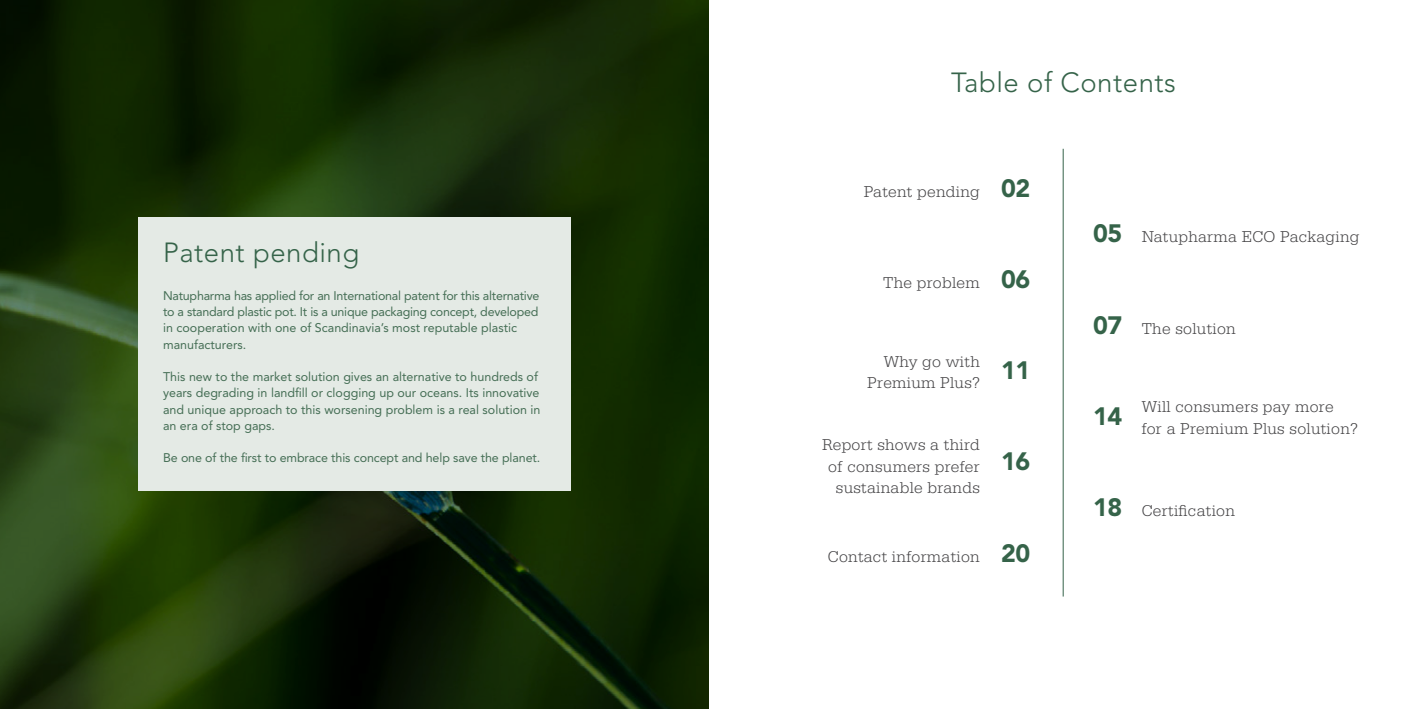
<style>
.page{position:relative;width:1418px;height:709px;background:#fff}
.page>*{position:absolute;margin:0;border:0;box-sizing:border-box;transform-origin:0 0}
.t1{font:300 27.5px "Avenir";letter-spacing:.02em;color:#356349}
.t2{font:900 25px "Avenir";color:#356349}
.t3{font:300 16.25px/21.2px "Egyptian 505 EF";letter-spacing:.02em;color:#414042}
.t4{font:12.5px/16.2px "Avenir";color:#456e55}
.t5{font:12.5px/16.2px "Avenir";letter-spacing:-.02em;color:#456e55}
.s1{font-family:"Avenir";font-weight:900;font-size:25px;color:#356349}
</style>
<div class="page">
<svg style="left:0;top:0;width:709px;height:709px;background:#162d07"></svg>
<hr style="left:1062px;top:149px;width:1px;height:447px;background:#356349">
<div style="left:138px;top:217px;width:432px;height:274px;background:#e4eae5"></div>
<h1 class="t1" style="left:163px;top:237px;width:198px">Patent pending</h1>
<p class="t5" style="left:163px;top:287px;width:378px">Natupharma has applied for an International patent for this alternative to a standard plastic pot. It is a unique packaging concept, developed in cooperation with one of Scandinavia’s most reputable plastic manufacturers.</p>
<p class="t4" style="left:163px;top:369px;width:379px">This new to the market solution gives an alternative to hundreds of years degrading in landfill or clogging up our oceans. Its innovative and unique approach to this worsening problem is a real solution in an era of stop gaps.</p>
<p class="t4" style="left:163px;top:450px;width:379px">Be one of the first to embrace this concept and help save the planet.</p>
<h1 class="t1" style="left:951px;top:66px;width:226px">Table of Contents</h1>
<h3 class="t3" style="left:863px;top:181px;width:168px">Patent pending <span class="s1">02</span></h3>
<h3 class="t3" style="left:883px;top:272px;width:149px">The problem <span class="s1">06</span></h3>
<h3 class="t3" style="left:867px;top:351px;width:164px;text-indent:16px">Why go with<br>Premium Plus? <sup>11</sup></h3>
<h3 class="t3" style="left:822px;top:434px;width:159px;text-align:right">Report shows a third of consumers prefer sustainable brands</h3>
<h2 class="t2" style="left:1001px;top:446px;width:30px">16</h2>
<h3 class="t3" style="left:827px;top:545px;width:204px">Contact information <span class="s1">20</span></h3>
<h3 class="t3" style="left:1093px;top:226px;width:268px"><span class="s1">05</span> Natupharma ECO Packaging</h3>
<h3 class="t3" style="left:1093px;top:317px;width:144px"><span class="s1">07</span> The solution</h3>
<h2 class="t2" style="left:1093px;top:401px;width:30px">14</h2>
<h3 class="t3" style="left:1141px;top:396px;width:218px">Will consumers pay more for a Premium Plus solution?</h3>
<h3 class="t3" style="left:1093px;top:500px;width:143px"><span class="s1">18</span> Certification</h3>
</div>
